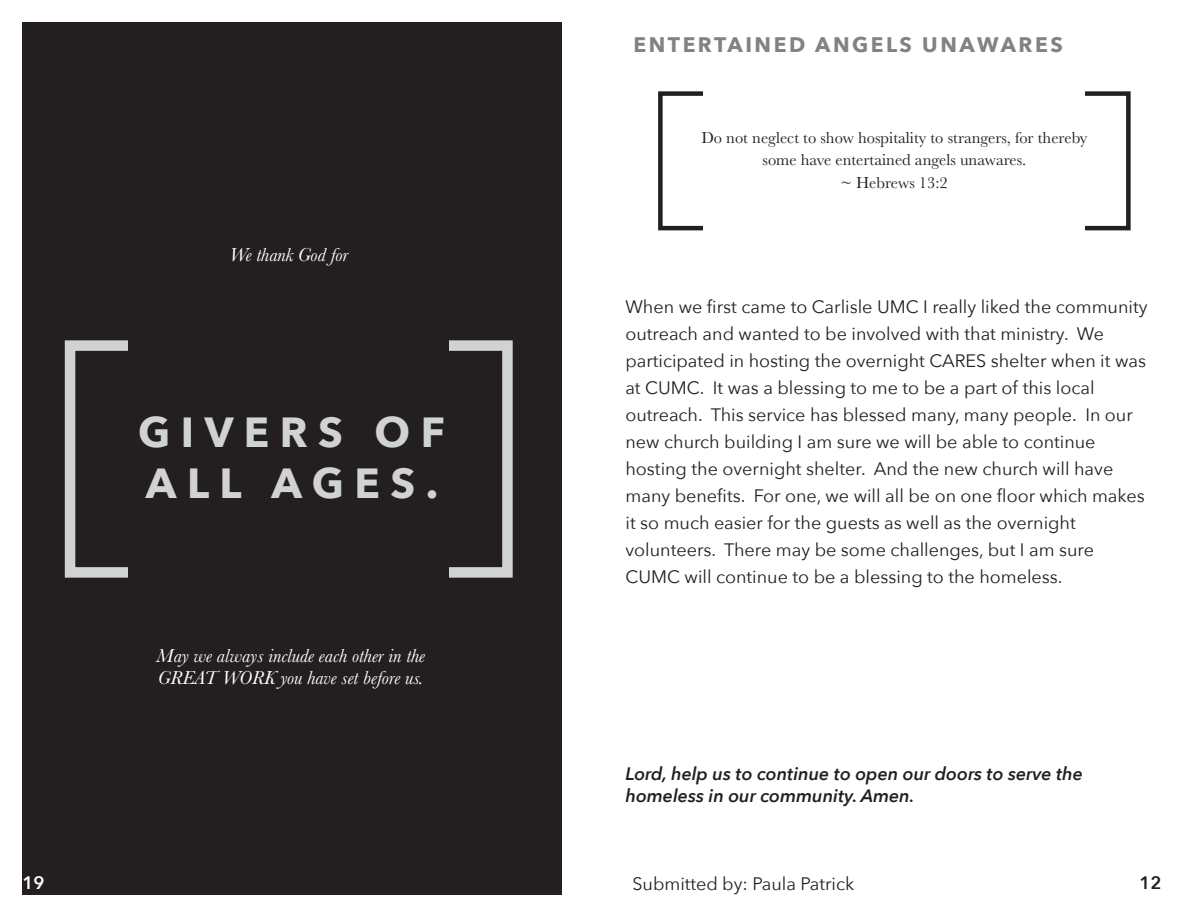
<style>
.page{position:relative;width:1188px;height:918px;background:#fff}
.page>*{position:absolute;margin:0;border:0;box-sizing:border-box;transform-origin:0 0}
.t1{font:700 42px "Avenir Next";letter-spacing:.25em;color:#d1d2d4}
.t2{font:700 21px "Avenir Next";letter-spacing:.12em;color:#808285}
.t3{font:italic 19.5px "Baskerville";color:#fff}
.t4{font:18px/27px "Avenir Next";color:#231f20}
.t5{font:italic 600 18px "Avenir Next";color:#231f20}
.t6{font:600 18px "Avenir Next";color:#fff}
.t7{font:600 18px "Avenir Next";color:#231f20}
.t8{font:16.5px "Baskerville";color:#231f20}
</style>
<div class="page">
<div style="left:22px;top:22px;width:540px;height:874px;background:#231f20"></div>
<div style="left:65px;top:340px;width:448px;height:238px;border:10px solid #d1d2d4"></div>
<div style="left:129px;top:326px;width:320px;height:266px;background:#231f20"></div>
<div style="left:658px;top:91px;width:473px;height:139px;border:4px solid #231f20"></div>
<div style="left:703px;top:83px;width:382px;height:160px;background:#fff"></div>
<p class="t6" style="left:22px;top:868px;width:23px">19</p>
<p class="t3" style="left:229px;top:242px;width:120px">We thank God for</p>
<p class="t1" style="left:138px;top:396px;width:308px">GIVERS OF</p>
<p class="t1" style="left:146px;top:447px;width:294px">ALL AGES.</p>
<p class="t3" style="left:157px;top:642px;width:270px">May we always include each other in the</p>
<p class="t3" style="left:158px;top:665px;width:267px">GREAT WORK you have set before us.</p>
<p class="t2" style="left:634px;top:26px;width:431px">ENTERTAINED ANGELS UNAWARES</p>
<p class="t8" style="left:701px;top:127px;width:387px">Do not neglect to show hospitality to strangers, for thereby</p>
<p class="t8" style="left:763px;top:149px;width:265px">some have entertained angels unawares.</p>
<p class="t8" style="left:841px;top:172px;width:108px">~ Hebrews 13:2</p>
<p class="t4" style="left:626px;top:293px;width:524px">When we first came to Carlisle UMC I really liked the community outreach and wanted to be involved with that ministry. We</p>
<p class="t4" style="left:626px;top:347px;width:522px">participated in hosting the overnight CARES shelter when it was</p>
<p class="t4" style="left:626px;top:374px;width:471px">at CUMC. It was a blessing to me to be a part of this local</p>
<p class="t4" style="left:626px;top:401px;width:509px">outreach. This service has blessed many, many people. In our</p>
<p class="t4" style="left:626px;top:428px;width:472px">new church building I am sure we will be able to continue</p>
<p class="t4" style="left:626px;top:455px;width:489px">hosting the overnight shelter. And the new church will have</p>
<p class="t4" style="left:626px;top:482px;width:521px">many benefits. For one, we will all be on one floor which makes</p>
<p class="t4" style="left:626px;top:509px;width:452px">it so much easier for the guests as well as the overnight</p>
<p class="t4" style="left:626px;top:536px;width:470px">volunteers. There may be some challenges, but I am sure</p>
<p class="t4" style="left:626px;top:563px;width:439px">CUMC will continue to be a blessing to the homeless.</p>
<p class="t5" style="left:626px;top:759px;width:459px">Lord, help us to continue to open our doors to serve the</p>
<p class="t5" style="left:626px;top:780px;width:290px">homeless in our community. Amen.</p>
<p class="t4" style="left:632px;top:869px;width:223px">Submitted by: Paula Patrick</p>
<p class="t7" style="left:1140px;top:868px;width:23px">12</p>
</div>
